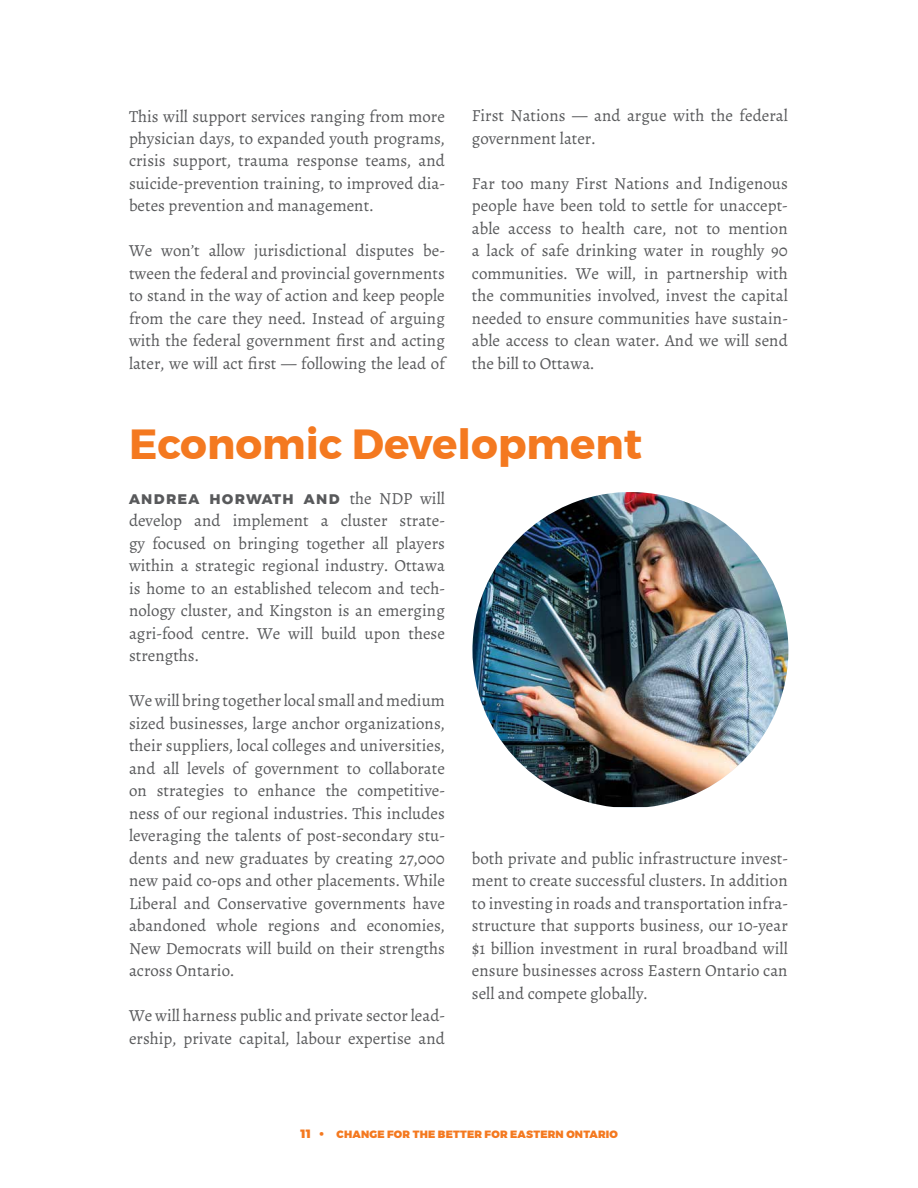
<style>
.page{position:relative;width:918px;height:1188px;background:#fff}
.page>*{position:absolute;margin:0;border:0;box-sizing:border-box;transform-origin:0 0}
.t1{font:700 42px "Montserrat";color:#f47920}
.t2{font:16.8px/22.5px "Alegreya";color:#58595b;text-align:justify}
.t3{font:700 16.8px "Montserrat";letter-spacing:.05em;color:#58595b}
.t4{font:900 10.5px "Montserrat";letter-spacing:.02em;color:#f47920}
.s1{font-family:"Alegreya";font-weight:400}
.s2{font-size:12px}
</style>
<div class="page">
<img style="left:472px;top:492px;width:316px;height:315px">
<p class="t2" style="left:129px;top:105px;width:317px">This will support services ranging from more physician days, to expanded youth programs, crisis support, trauma response teams, and suicide-prevention training, to improved dia&shy;betes prevention and management.</p>
<p class="t2" style="left:129px;top:240px;width:317px">We won’t allow jurisdictional disputes be&shy;tween the federal and provincial governments to stand in the way of action and keep people from the care they need. Instead of arguing with the federal government first and acting later, we will act first — following the lead of</p>
<p class="t2" style="left:472px;top:105px;width:317px">First Nations — and argue with the federal government later.</p>
<p class="t2" style="left:472px;top:172px;width:317px">Far too many First Nations and Indigenous people have been told to settle for unaccept&shy;able access to health care, not to mention a lack of safe drinking water in roughly 90 communities. We will, in partnership with the communities involved, invest the capital needed to ensure communities have sustain&shy;able access to clean water. And we will send the bill to Ottawa.</p>
<h1 class="t1" style="left:129px;top:410px;width:515px">Economic Development</h1>
<p class="t3" style="left:129px;top:485px;width:317px">andrea horwath and <span class="s1">the NDP will</span></p>
<p class="t2" style="left:129px;top:510px;width:317px">develop and implement a cluster strate&shy;gy focused on bringing together all players within a strategic regional industry. Ottawa is home to an established telecom and tech&shy;nology cluster, and Kingston is an emerging agri-food centre. We will build upon these strengths.</p>
<p class="t2" style="left:129px;top:690px;width:317px">We will bring together local small and medium sized businesses, large anchor organizations, their suppliers, local colleges and universities, and all levels of government to collaborate on strategies to enhance the competitive&shy;ness of our regional industries. This includes leveraging the talents of post-secondary stu&shy;dents and new graduates by creating 27,000 new paid co-ops and other placements. While Liberal and Conservative governments have abandoned whole regions and economies, New Democrats will build on their strengths across Ontario.</p>
<p class="t2" style="left:129px;top:1005px;width:317px">We will harness public and private sector lead&shy;ership, private capital, labour expertise and</p>
<p class="t2" style="left:472px;top:847px;width:317px">both private and public infrastructure invest&shy;ment to create successful clusters. In addition to investing in roads and transportation infra&shy;structure that supports business, our 10-year $1 billion investment in rural broadband will ensure businesses across Eastern Ontario can sell and compete globally.</p>
<p class="t4" style="left:301px;top:1126px;width:319px"><span class="s2">11 •</span> CHANGE FOR THE BETTER FOR EASTERN ONTARIO</p>
</div>
